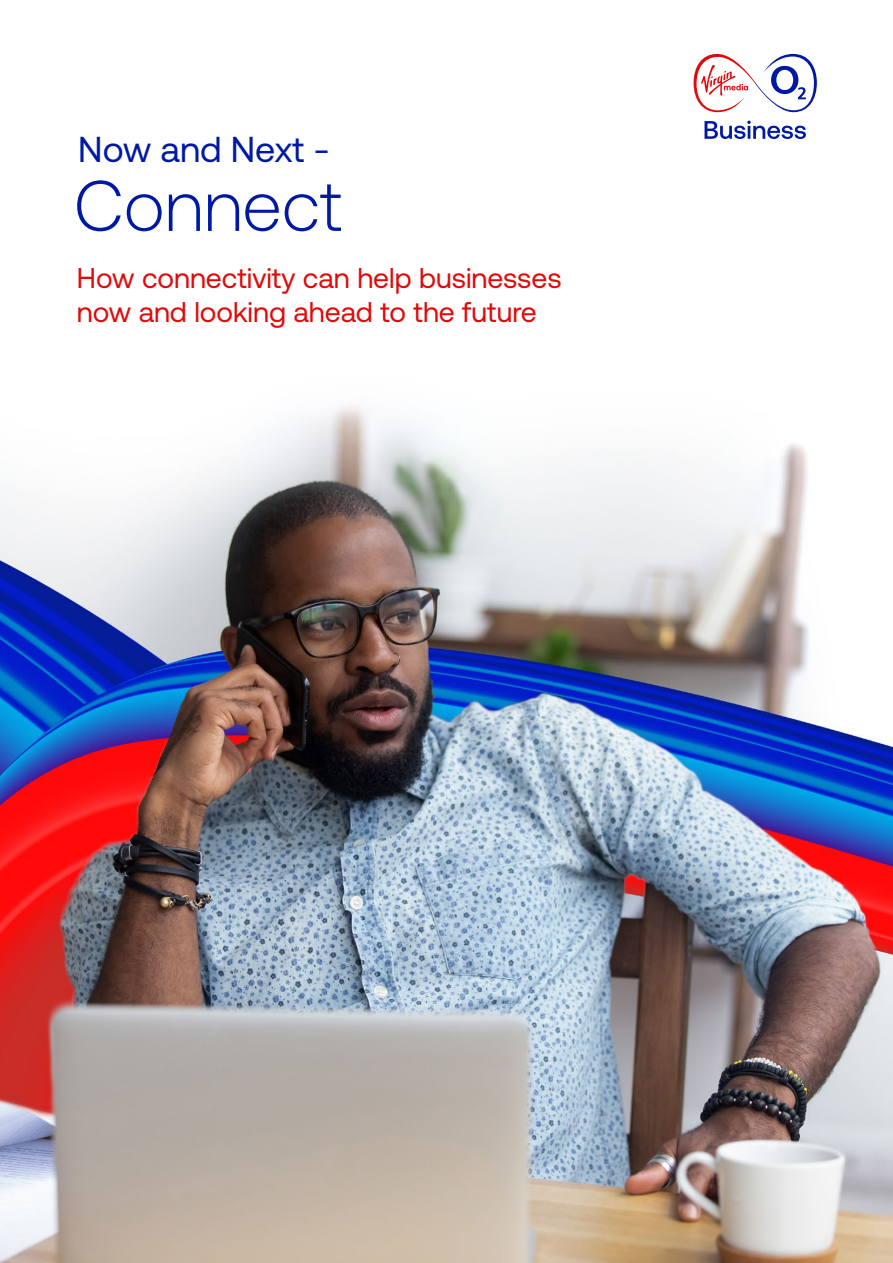
<style>
.page{position:relative;width:893px;height:1263px;background:#fff}
.page>*{position:absolute;margin:0;border:0;box-sizing:border-box;transform-origin:0 0}
.Heading_01{font:300 71.7px "Aeonik Pro";color:#0019a5}
.Heading_02{font:36px "Aeonik Pro";color:#0019a5}
.Heading_03{font:28.5px/34.2px "Aeonik Pro";color:#e10a0a}
</style>
<div class="page">
<img style="left:0;top:406px;width:893px;height:857px">
<svg style="left:704px;top:121px;width:102px;height:18px"></svg>
<svg style="left:694px;top:54px;width:123px;height:58px"></svg>
<p class="Heading_02" style="left:78px;top:130px;width:253px">Now and Next -</p>
<p class="Heading_01" style="left:74px;top:167px;width:270px">Connect</p>
<p class="Heading_03" style="left:77px;top:261px;width:486px">How connectivity can help businesses now and looking ahead to the future</p>
</div>
